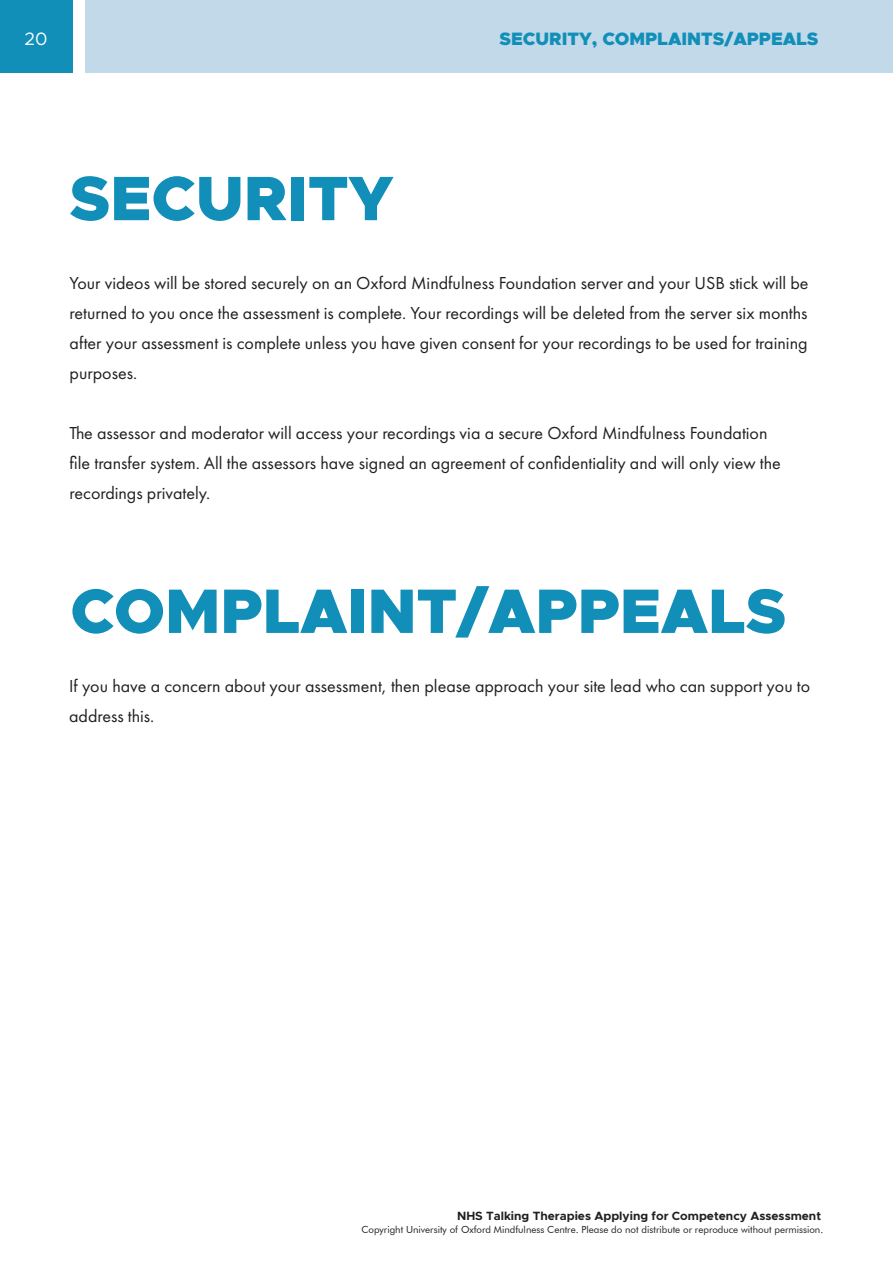
<style>
.page{position:relative;width:893px;height:1263px;background:#fff}
.page>*{position:absolute;margin:0;border:0;box-sizing:border-box;transform-origin:0 0}
.t1{font:900 63px "Metropolis";color:#118fb9}
.t2{font:18px/30px "Futura PT";color:#231f20}
.t3{font:900 18px "Metropolis";color:#118fb9}
.t4{font:18px "Metropolis";color:#fff}
.t5{font:700 12px "Metropolis";color:#231f20}
.t6{font:9.75px "Futura BT";color:#231f20}
</style>
<div class="page">
<div style="left:86px;top:0;width:807px;height:72px;background:#c1d9e8"></div>
<div style="left:0;top:0;width:72px;height:72px;background:#118fb9"></div>
<p class="t4" style="left:25px;top:28px;width:25px">20</p>
<p class="t3" style="left:499px;top:27px;width:321px">SECURITY, COMPLAINTS/APPEALS</p>
<p class="t1" style="left:70px;top:158px;width:325px">SECURITY</p>
<p class="t2" style="left:70px;top:268px;width:740px;text-align:justify">Your videos will be stored securely on an Oxford Mindfulness Foundation server and your USB stick will be returned to you once the assessment is complete. Your recordings will be deleted from the server six months after your assessment is complete unless you have given consent for your recordings to be used for training purposes.</p>
<p class="t2" style="left:70px;top:418px;width:712px">The assessor and moderator will access your recordings via a secure Oxford Mindfulness Foundation file transfer system. All the assessors have signed an agreement of confidentiality and will only view the recordings privately.</p>
<p class="t1" style="left:70px;top:571px;width:717px">COMPLAINT/APPEALS</p>
<p class="t2" style="left:69px;top:671px;width:743px">If you have a concern about your assessment, then please approach your site lead who can support you to address this.</p>
<p class="t5" style="left:457px;top:1208px;width:366px">NHS Talking Therapies Applying for Competency Assessment</p>
<p class="t6" style="left:361px;top:1224px;width:463px">Copyright University of Oxford Mindfulness Centre. Please do not distribute or reproduce without permission.</p>
</div>
